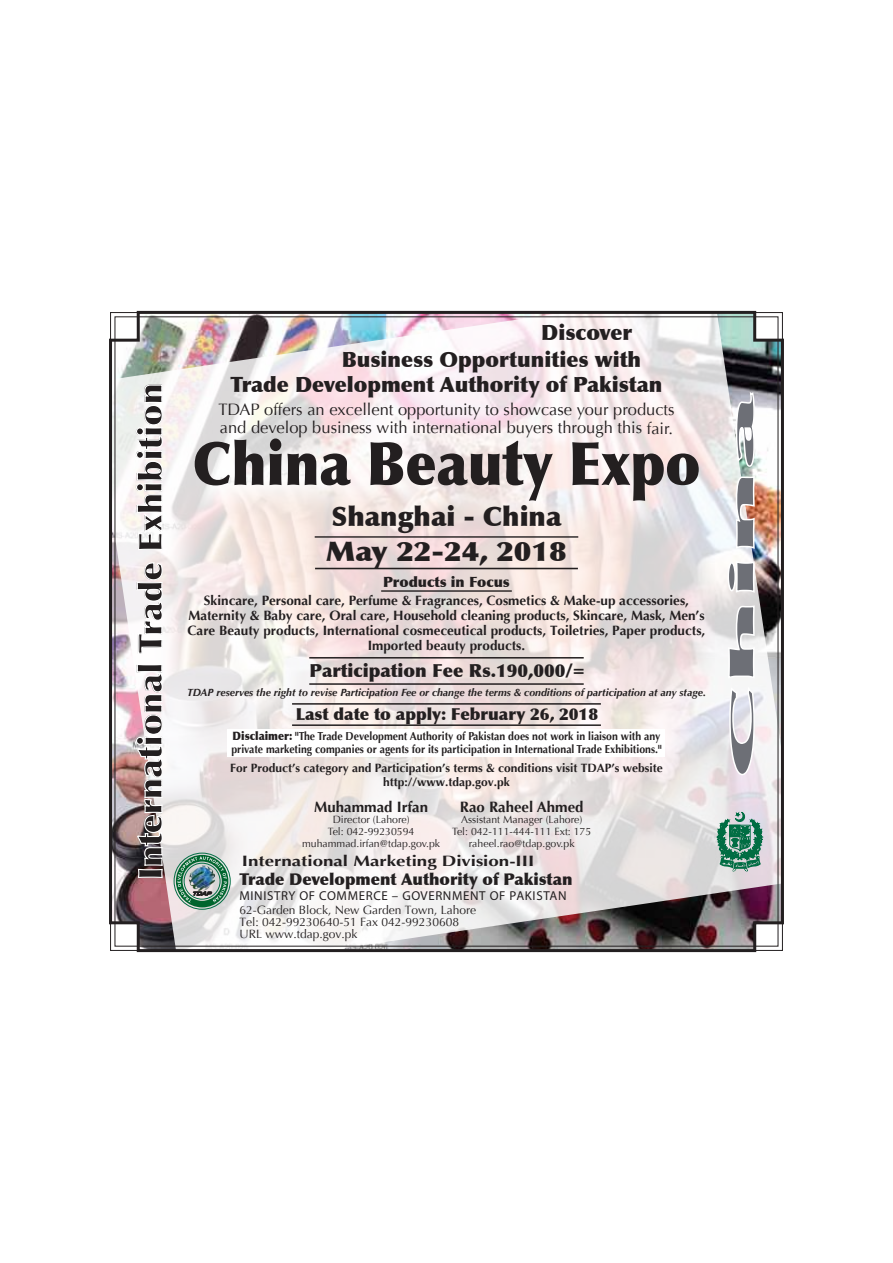
<style>
.page{position:relative;width:893px;height:1263px;background:#fff}
.page>*{position:absolute;margin:0;border:0;box-sizing:border-box;transform-origin:0 0}
.t1{font:900 60px "Optima";color:#231f20;scale:.9 1}
.t2{font:900 33px "Optima";color:#231f20}
.t3{font:900 33px "Optima";color:#6d6f76;scale:4 1}
.t4{font:900 27px "Optima";color:#231f20;scale:1.1 1}
.t5{font:900 26.85px "Optima";color:#231f20}
.t6{font:900 21px/25.8px "Optima";color:#231f20}
.t7{font:900 18px "Optima";color:#231f20}
.t8{font:16.5px/18px "Optima";color:#231f20}
.t9{font:900 16.5px "Optima";color:#231f20}
.t10{font:900 16.2px "Optima";color:#231f20}
.t11{font:700 15px "Optima";color:#231f20;scale:1.25 1}
.t12{font:700 15px "Optima";color:#231f20}
.t13{font:900 14.25px "Optima";color:#231f20}
.t14{font:700 13.5px/15px "Optima";color:#231f20;text-align:center}
.t15{font:12.9px "Optima";letter-spacing:.05em;color:#231f20}
.t16{font:700 12px/13.5px "Optima";color:#231f20;text-align:center}
.t17{font:12px/12px "Optima";color:#231f20}
.t18{font:700 11.55px/12.6px "Optima";color:#231f20;scale:.91 1}
.t19{font:10.5px/12px "Optima";color:#231f20;text-align:center}
.t20{font:italic 700 10.5px "Optima";color:#231f20}
.s1{font-weight:900}
</style>
<div class="page">
<svg style="left:109px;top:310px;width:675px;height:643px"></svg>
<hr style="left:309px;top:657px;width:275px;height:1px;background:#231f20">
<hr style="left:309px;top:683px;width:275px;height:2px;background:#231f20">
<svg style="left:728px;top:685px;width:28px;height:91px"></svg>
<svg style="left:727px;top:604px;width:28px;height:75px"></svg>
<svg style="left:727px;top:560px;width:28px;height:34px"></svg>
<svg style="left:735px;top:475px;width:20px;height:75px"></svg>
<svg style="left:735px;top:391px;width:21px;height:77px"></svg>
<div style="left:174px;top:853px;width:56px;height:56px;border:1px solid #006d43;border-radius:50%"></div>
<svg style="left:176px;top:855px;width:52px;height:52px;background:#6b9c82"></svg>
<img style="left:188px;top:865px;width:28px;height:26px">
<svg style="left:705px;top:807px;width:70px;height:129px;background:#969c9c"></svg>
<hr style="left:292px;top:703px;width:309px;height:2px;background:#231f20">
<hr style="left:292px;top:724px;width:309px;height:2px;background:#231f20">
<div style="left:228px;top:730px;width:437px;height:27px;background:#fff"></div>
<h2 class="t2" style="left:131px;top:880px;width:498px;rotate:-90deg">International Trade Exhibition</h2>
<h3 class="t6" style="left:541px;top:320px;width:92px">Discover</h3>
<h3 class="t6" style="left:230px;top:346px;width:434px;text-indent:111px">Business Opportunities with<br>Trade Development Authority of Pakistan</h3>
<p class="t8" style="left:218px;top:401px;width:458px">TDAP offers an excellent opportunity to showcase your products and develop business with international buyers through this fair.</p>
<h1 class="t1" style="left:193px;top:427px;width:566px">China Beauty Expo</h1>
<h3 class="t5" style="left:331px;top:500px;width:232px">Shanghai - China</h3>
<h3 class="t4" style="left:326px;top:535px;width:220px">May 22-24, 2018</h3>
<p class="t13" style="left:383px;top:573px;width:128px">Products in Focus</p>
<p class="t14" style="left:188px;top:593px;width:519px">Skincare, Personal care, Perfume &amp; Fragrances, Cosmetics &amp; Make-up accessories, Maternity &amp; Baby care, Oral care, Household cleaning products, Skincare, Mask, Men’s Care Beauty products, International cosmeceutical products, Toiletries, Paper products, Imported beauty products.</p>
<h3 class="t7" style="left:309px;top:659px;width:277px">Participation Fee Rs.190,000/=</h3>
<p class="t20" style="left:187px;top:686px;width:520px">TDAP reserves the right to revise Participation Fee or change the terms &amp; conditions of participation at any stage.</p>
<p class="t18" style="left:231px;top:730px;width:474px"><span class="s1">Disclaimer:</span> "The Trade Development Authority of Pakistan does not work in liaison with any private marketing companies or agents for its participation in International Trade Exhibitions."</p>
<p class="t9" style="left:296px;top:704px;width:304px">Last date to apply: February 26, 2018</p>
<p class="t16" style="left:230px;top:762px;width:434px">For Product’s category and Participation’s terms &amp; conditions visit TDAP’s website http://www.tdap.gov.pk</p>
<p class="t12" style="left:314px;top:798px;width:115px">Muhammad Irfan</p>
<p class="t19" style="left:302px;top:814px;width:140px">Director (Lahore)<br>Tel: 042-99230594 muhammad.irfan@tdap.gov.pk</p>
<p class="t11" style="left:242px;top:852px;width:235px">International Marketing Division-III</p>
<p class="t12" style="left:460px;top:798px;width:125px">Rao Raheel Ahmed</p>
<p class="t19" style="left:452px;top:814px;width:141px">Assistant Manager (Lahore)<br>Tel: 042-111-444-111 Ext: 175 raheel.rao@tdap.gov.pk</p>
<p class="t10" style="left:239px;top:869px;width:335px">Trade Development Authority of Pakistan</p>
<p class="t15" style="left:239px;top:889px;width:329px">MINISTRY OF COMMERCE – GOVERNMENT OF PAKISTAN</p>
<p class="t17" style="left:240px;top:904px;width:238px">62-Garden Block, New Garden Town, Lahore<br>Tel: 042-99230640-51 Fax 042-99230608<br>URL www.tdap.gov.pk</p>
<h2 class="t3" style="left:722px;top:779px;width:98px;rotate:-90deg">China</h2>
</div>
